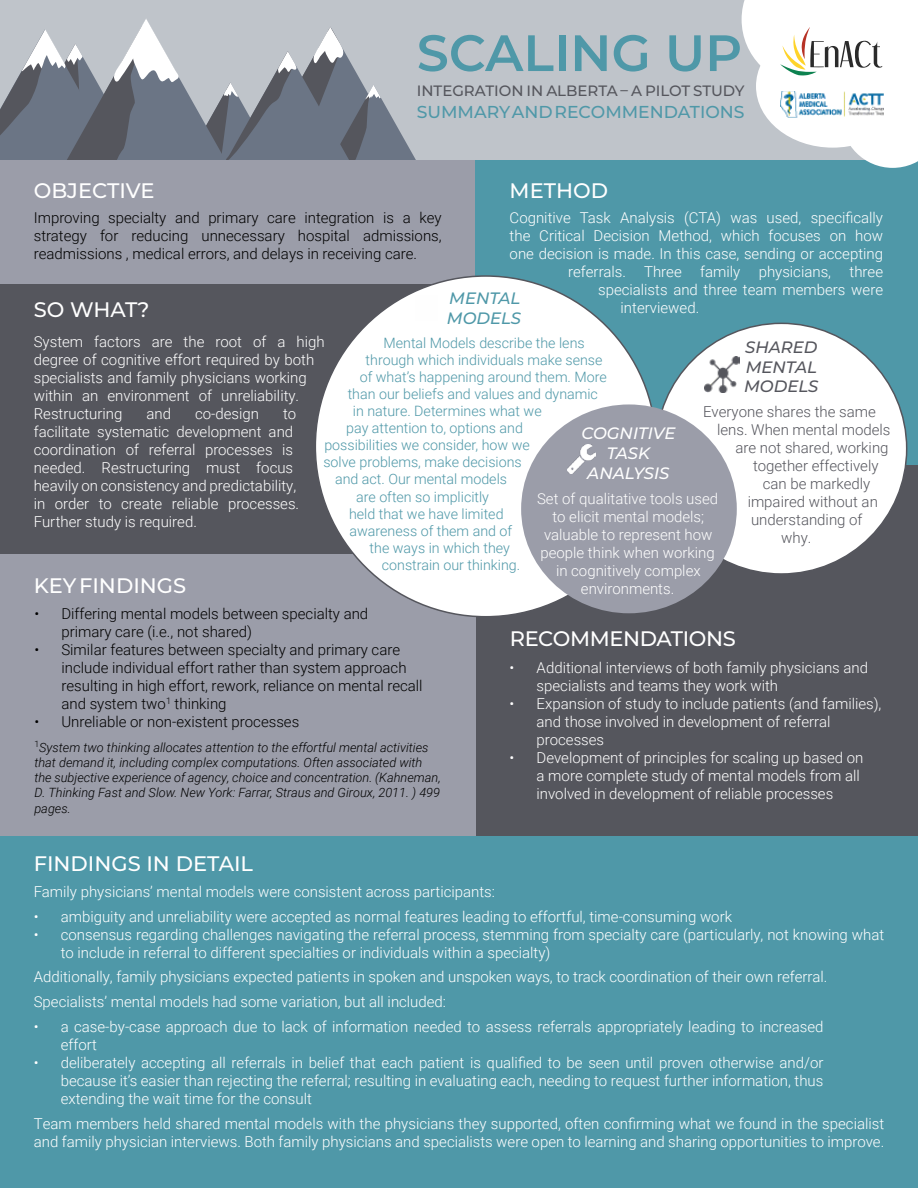
<style>
.page{position:relative;width:918px;height:1188px;background:#fff}
.page>*{position:absolute;margin:0;border:0;box-sizing:border-box;transform-origin:0 0}
.t1{font:600 51px "Montserrat";color:#4f98a8}
.t2{font:500 21px "Montserrat";color:#fff}
.t3{font:500 21px "Montserrat";letter-spacing:-.02em;color:#fff}
.t4{font:500 17.25px "Montserrat";color:#4f98a8}
.t5{font:italic 500 16.5px/19.8px "Montserrat";color:#fff;text-align:center}
.t6{font:italic 500 16.5px/19.8px "Montserrat";color:#55565d;text-align:justify}
.t7{font:italic 500 16.5px/19.8px "Montserrat";color:#4f98a8}
.t8{font:300 15px/18px "Roboto";color:#fff}
.t9{font:300 15px/18px "Roboto";color:#000}
.t10{font:300 15px "Roboto";color:#55565d}
.t11{font:500 15px "Montserrat";color:#55565d}
.t12{font:300 14.25px "Roboto";color:#4f98a8}
.t13{font:italic 300 12.75px/15.3px "Roboto";color:#000}
</style>
<div class="page">
<div style="left:0;top:0;width:918px;height:161px;background:#bfc4ca"></div>
<svg style="left:0;top:19px;width:416px;height:141px"></svg>
<div style="left:0;top:160px;width:476px;height:135px;background:#9b9da9"></div>
<div style="left:440px;top:462px;width:478px;height:388px;background:#55565d"></div>
<div style="left:0;top:553px;width:476px;height:298px;background:#9b9da9"></div>
<div style="left:0;top:836px;width:918px;height:352px;background:#4f98a8"></div>
<div style="left:0;top:284px;width:476px;height:269px;background:#55565d"></div>
<div style="left:476px;top:160px;width:442px;height:304px;background:#4f98a8"></div>
<div style="left:315px;top:276px;width:341px;height:341px;background:#fff;border-radius:50%"></div>
<div style="left:656px;top:323px;width:251px;height:251px;background:#fff;border-radius:50%"></div>
<div style="left:521px;top:404px;width:216px;height:209px;background:#9b9da9;border-radius:50%"></div>
<svg style="left:742px;top:0;width:176px;height:168px"></svg>
<img style="left:780px;top:91px;width:104px;height:27px">
<img style="left:567px;top:445px;width:29px;height:28px">
<img style="left:704px;top:357px;width:36px;height:35px">
<h1 class="t1" style="left:417px;top:17px;width:327px">SCALING UP</h1>
<p class="t11" style="left:417px;top:80px;width:329px">INTEGRATION IN ALBERTA – A PILOT STUDY</p>
<p class="t4" style="left:417px;top:100px;width:329px">SUMMARY AND RECOMMENDATIONS</p>
<h2 class="t2" style="left:34px;top:176px;width:122px">OBJECTIVE</h2>
<h2 class="t2" style="left:510px;top:176px;width:100px">METHOD</h2>
<p class="t8" style="left:510px;top:208px;width:375px">Cognitive Task Analysis (CTA) was used, specifically</p>
<p class="t8" style="left:510px;top:226px;width:375px">the Critical Decision Method, which focuses on how</p>
<p class="t8" style="left:510px;top:244px;width:375px">one decision is made. In this case, sending or accepting</p>
<p class="t8" style="left:568px;top:262px;width:317px">referrals. Three family physicians, three</p>
<p class="t8" style="left:598px;top:280px;width:287px">specialists and three team members were</p>
<p class="t8" style="left:621px;top:298px;width:80px">interviewed.</p>
<p class="t9" style="left:34px;top:208px;width:409px;text-align:justify">Improving specialty and primary care integration is a key strategy for reducing unnecessary hospital admissions, readmissions , medical errors, and delays in receiving care.</p>
<p class="t7" style="left:447px;top:288px;width:76px">MENTAL<br>MODELS</p>
<p class="t12" style="left:383px;top:333px;width:203px">Mental Models describe the lens</p>
<p class="t12" style="left:366px;top:350px;width:238px">through which individuals make sense</p>
<p class="t12" style="left:360px;top:367px;width:249px">of what’s happening around them. More</p>
<p class="t12" style="left:348px;top:384px;width:252px">than our beliefs and values and dynamic</p>
<p class="t12" style="left:353px;top:401px;width:190px">in nature. Determines what we</p>
<p class="t12" style="left:346px;top:418px;width:178px">pay attention to, options and</p>
<p class="t12" style="left:324px;top:435px;width:207px">possibilities we consider, how we</p>
<p class="t12" style="left:323px;top:452px;width:200px">solve problems, make decisions</p>
<p class="t12" style="left:335px;top:469px;width:173px">and act. Our mental models</p>
<p class="t12" style="left:356px;top:487px;width:134px">are often so implicitly</p>
<p class="t12" style="left:349px;top:504px;width:156px">held that we have limited</p>
<p class="t12" style="left:349px;top:521px;width:164px">awareness of them and of</p>
<p class="t12" style="left:370px;top:538px;width:142px">the ways in which they</p>
<p class="t12" style="left:382px;top:555px;width:140px">constrain our thinking.</p>
<h2 class="t2" style="left:34px;top:295px;width:117px">SO WHAT?</h2>
<p class="t8" style="left:34px;top:332px;width:292px">System factors are the root of a high degree of cognitive effort required by both specialists and family physicians working within an environment of unreliability.<br>Restructuring</p>
<p class="t6" style="left:744px;top:336px;width:76px">SHARED MENTAL MODELS</p>
<p class="t10" style="left:703px;top:401px;width:174px">Everyone shares the same</p>
<p class="t10" style="left:717px;top:419px;width:175px">lens. When mental models</p>
<p class="t10" style="left:735px;top:437px;width:155px">are not shared, working</p>
<p class="t10" style="left:753px;top:455px;width:127px">together effectively</p>
<p class="t10" style="left:763px;top:473px;width:109px">can be markedly</p>
<p class="t10" style="left:748px;top:491px;width:132px">impaired without an</p>
<p class="t10" style="left:751px;top:509px;width:113px">understanding of</p>
<p class="t10" style="left:781px;top:527px;width:32px">why.</p>
<p class="t8" style="left:146px;top:404px;width:26px">and</p>
<p class="t8" style="left:195px;top:404px;width:66px">co-design</p>
<p class="t8" style="left:34px;top:404px;width:267px;text-indent:249px">to facilitate systematic development and coordination of referral processes is needed. Restructuring must focus heavily on consistency and predictability, in order to create reliable processes.<br>Further study is required.</p>
<p class="t5" style="left:581px;top:423px;width:96px">COGNITIVE<br>TASK<br>ANALYSIS</p>
<p class="t8" style="left:537px;top:489px;width:183px;text-align:center">Set of qualitative tools used to elicit mental models; valuable to represent how people think when working in cognitively complex environments.</p>
<h2 class="t2" style="left:34px;top:571px;width:154px">KEY FINDINGS</h2>
<p class="t9" style="left:61px;top:604px;width:308px;text-indent:-27px">• Differing mental models between specialty and primary care (i.e., not shared)</p>
<p class="t9" style="left:61px;top:640px;width:363px;text-indent:-27px">• Similar features between specialty and primary care include individual effort rather than system approach resulting in high effort, rework, reliance on mental recall and system two<sup>1</sup> thinking</p>
<p class="t9" style="left:34px;top:712px;width:266px">• Unreliable or non-existent processes</p>
<p class="t13" style="left:34px;top:739px;width:408px"><sup>1</sup>System two thinking allocates attention to the effortful mental activities that demand it, including complex computations. Often associated with the subjective experience of agency, choice and concentration. (Kahneman, D. Thinking Fast and Slow. New York: Farrar, Straus and Giroux, 2011. ) 499 pages.</p>
<h2 class="t3" style="left:510px;top:624px;width:228px">RECOMMENDATIONS</h2>
<p class="t8" style="left:537px;top:658px;width:333px;text-indent:-27px">• Additional interviews of both family physicians and specialists and teams they work with</p>
<p class="t8" style="left:537px;top:694px;width:346px;text-indent:-27px">• Expansion of study to include patients (and families), and those involved in development of referral processes</p>
<p class="t8" style="left:537px;top:748px;width:328px;text-indent:-27px">• Development of principles for scaling up based on a more complete study of mental models from all involved in development of reliable processes</p>
<h2 class="t2" style="left:34px;top:848px;width:221px">FINDINGS IN DETAIL</h2>
<p class="t8" style="left:34px;top:882px;width:463px">Family physicians’ mental models were consistent across participants:</p>
<p class="t8" style="left:34px;top:907px;width:700px">• ambiguity and unreliability were accepted as normal features leading to effortful, time-consuming work</p>
<p class="t8" style="left:61px;top:925px;width:825px;text-indent:-27px">• consensus regarding challenges navigating the referral process, stemming from specialty care (particularly, not knowing what to include in referral to different specialties or individuals within a specialty)</p>
<p class="t8" style="left:34px;top:964px;width:795px;line-height:24.8px">Additionally, family physicians expected patients in spoken and unspoken ways, to track coordination of their own referral.<br>Specialists’ mental models had some variation, but all included:</p>
<p class="t8" style="left:61px;top:1017px;width:764px;text-indent:-27px">• a case-by-case approach due to lack of information needed to assess referrals appropriately leading to increased effort</p>
<p class="t8" style="left:61px;top:1053px;width:764px;text-align:justify;text-indent:-27px">• deliberately accepting all referrals in belief that each patient is qualified to be seen until proven otherwise and/or because it’s easier than rejecting the referral; resulting in evaluating each, needing to request further information, thus extending the wait time for the consult</p>
<p class="t8" style="left:34px;top:1114px;width:852px">Team members held shared mental models with the physicians they supported, often confirming what we found in the specialist and family physician interviews. Both family physicians and specialists were open to learning and sharing opportunities to improve.</p>
</div>
